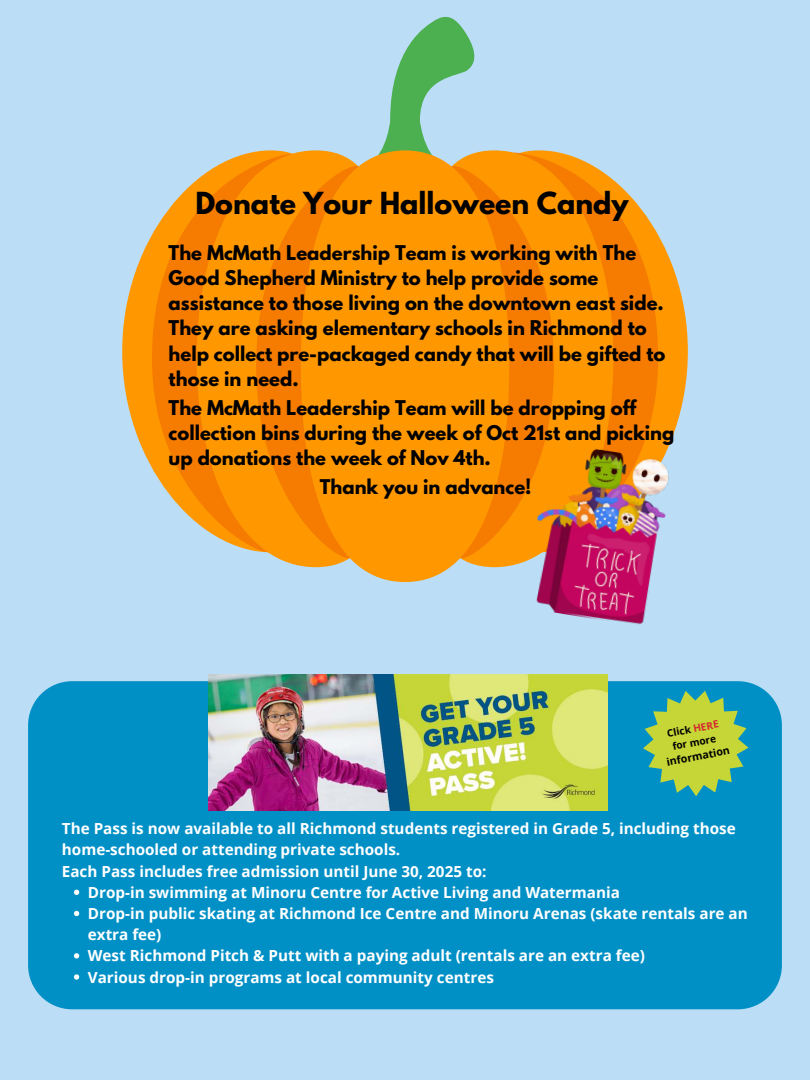
<style>
.page{position:relative;width:810px;height:1080px;background:#bbddf5}
.page>*{position:absolute;margin:0;border:0;box-sizing:border-box;transform-origin:0 0}
.t1{font:700 26.94px "League Spartan";color:#000}
.t2{font:700 18px/25.1px "League Spartan";color:#000}
.t3{font:700 15.25px "Open Sans";color:#fff}
.t4{font:700 10.62px "Open Sans";color:#000}
.t5{font:700 10.06px/13.9px "Open Sans";color:#000}
.s1{color:#d7262d}
</style>
<div class="page">
<div style="left:28px;top:681px;width:754px;height:328px;background:#0090c6"></div>
<img style="left:209px;top:675px;width:399px;height:136px">
<svg style="left:74px;top:890px;width:5px;height:5px"></svg>
<svg style="left:74px;top:911px;width:5px;height:5px"></svg>
<svg style="left:74px;top:953px;width:5px;height:5px"></svg>
<svg style="left:74px;top:974px;width:5px;height:6px"></svg>
<svg style="left:643px;top:691px;width:106px;height:105px;background:#7dbc6b"></svg>
<svg style="left:381px;top:16px;width:94px;height:134px"></svg>
<svg style="left:122px;top:235px;width:30px;height:233px;fill:#ff9800"></svg>
<svg style="left:658px;top:235px;width:30px;height:206px;fill:#ff9800"></svg>
<svg style="left:254px;top:150px;width:295px;height:417px"></svg>
<div style="left:301px;top:150px;width:208px;height:432px;background:#ff9800;border-radius:50%"></div>
<svg style="left:256px;top:159px;width:103px;height:404px"></svg>
<svg style="left:452px;top:159px;width:71px;height:404px"></svg>
<svg style="left:513px;top:151px;width:145px;height:400px;background:#f59010"></svg>
<svg style="left:152px;top:152px;width:140px;height:400px;background:#f2971f"></svg>
<img style="left:523px;top:441px;width:148px;height:183px">
<h1 class="t1" style="left:195px;top:182px;width:435px">Donate Your Halloween Candy</h1>
<p class="t2" style="left:169px;top:240px;width:498px">The McMath Leadership Team is working with The Good Shepherd Ministry to help provide some assistance to those living on the downtown east side.<br>They are asking elementary schools in Richmond to help collect pre-packaged candy that will be gifted to those in need.</p>
<p class="t2" style="left:169px;top:395px;width:507px">The McMath Leadership Team will be dropping off collection bins during the week of Oct 21st and picking up donations the week of Nov 4th.</p>
<p class="t2" style="left:320px;top:474px;width:213px">Thank you in advance!</p>
<p class="t5" style="left:666px;top:727px;width:54px;rotate:-11deg">Click <span class="s1">HERE </span>for more</p>
<p class="t4" style="left:665px;top:755px;width:66px;rotate:-11deg">information</p>
<p class="t3" style="left:62px;top:818px;width:676px">The Pass is now available to all Richmond students registered in Grade 5, including those</p>
<p class="t3" style="left:62px;top:839px;width:340px">home-schooled or attending private schools.</p>
<p class="t3" style="left:62px;top:860px;width:426px">Each Pass includes free admission until June 30, 2025 to:</p>
<p class="t3" style="left:88px;top:882px;width:534px">Drop-in swimming at Minoru Centre for Active Living and Watermania</p>
<p class="t3" style="left:88px;top:903px;width:662px">Drop-in public skating at Richmond Ice Centre and Minoru Arenas (skate rentals are an</p>
<p class="t3" style="left:88px;top:924px;width:75px">extra fee)</p>
<p class="t3" style="left:88px;top:945px;width:559px">West Richmond Pitch &amp; Putt with a paying adult (rentals are an extra fee)</p>
<p class="t3" style="left:88px;top:966px;width:408px">Various drop-in programs at local community centres</p>
</div>
